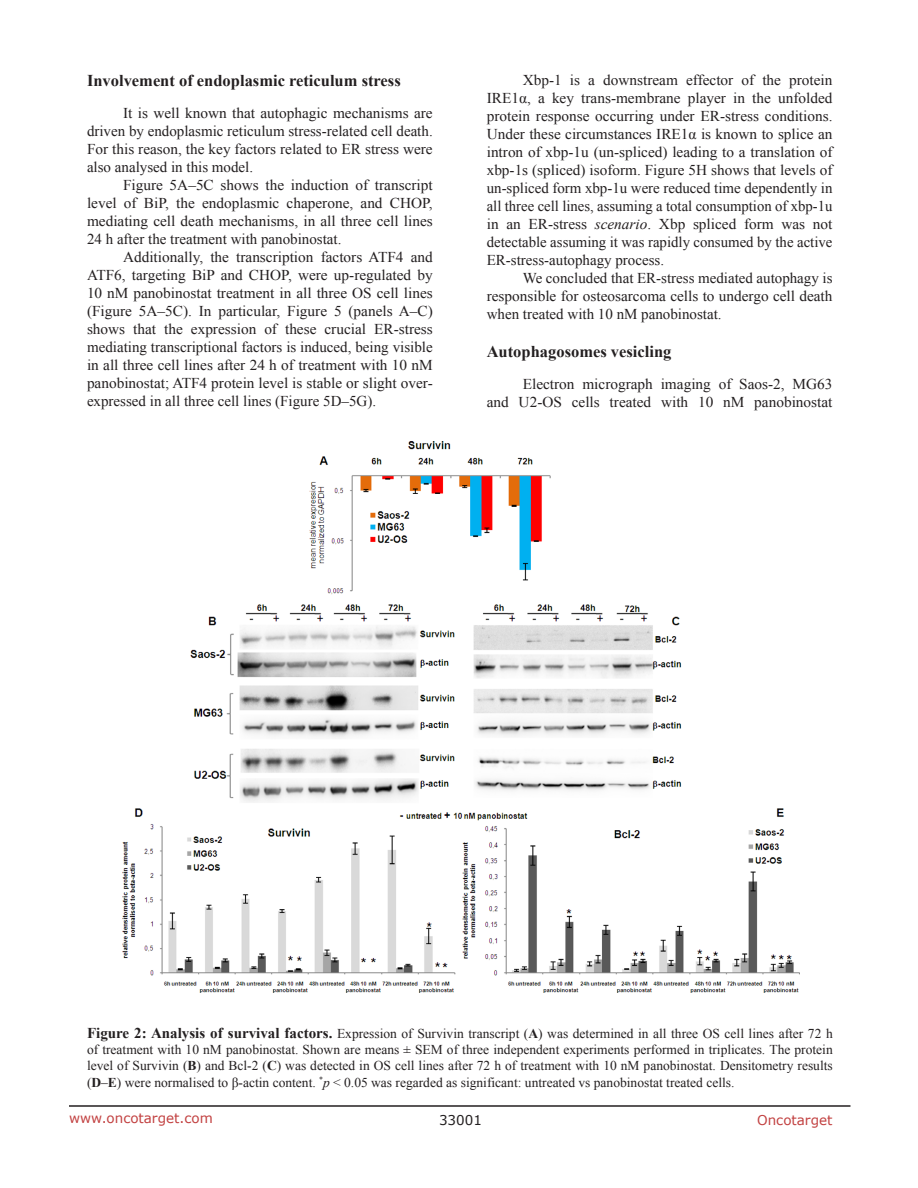
<style>
.page{position:relative;width:918px;height:1188px;background:#fff}
.page>*{position:absolute;margin:0;border:0;box-sizing:border-box;transform-origin:0 0}
.SubHeading{font:700 16.5px "Times New Roman";color:#231f20}
.BodyText{font:15px/18px "Times New Roman";color:#231f20;text-align:justify}
.Figuretrx{font:13.5px/16.2px "Times New Roman";color:#231f20;text-align:justify}
.t1{font:13.5px "Verdana";color:#c24141}
.t2{font:13.5px "Verdana";color:#231f20}
.s1{font-style:italic}
.s2{font-weight:700;font-size:15px}
.s3{font-weight:700}
</style>
<div class="page">
<hr style="left:69px;top:1105px;width:781px;height:2px;background:#231f20">
<img style="left:123px;top:442px;width:677px;height:551px">
<p class="SubHeading" style="left:87px;top:69px;width:315px">Involvement of endoplasmic reticulum stress</p>
<p class="BodyText" style="left:87px;top:103px;width:347px;text-indent:36px">It is well known that autophagic mechanisms are driven by endoplasmic reticulum stress-related cell death.<br>For this reason, the key factors related to ER stress were also analysed in this model.</p>
<p class="BodyText" style="left:87px;top:175px;width:347px;text-indent:36px">Figure 5A–5C shows the induction of transcript level of BiP, the endoplasmic chaperone, and CHOP, mediating cell death mechanisms, in all three cell lines 24 h after the treatment with panobinostat.</p>
<p class="BodyText" style="left:87px;top:247px;width:347px;text-indent:36px">Additionally, the transcription factors ATF4 and ATF6, targeting BiP and CHOP, were up-regulated by 10 nM panobinostat treatment in all three OS cell lines (Figure 5A–5C). In particular, Figure 5 (panels A–C) shows that the expression of these crucial ER-stress mediating transcriptional factors is induced, being visible in all three cell lines after 24 h of treatment with 10 nM panobinostat; ATF4 protein level is stable or slight over&shy;expressed in all three cell lines (Figure 5D–5G).</p>
<p class="BodyText" style="left:487px;top:71px;width:347px;text-indent:36px">Xbp-1 is a downstream effector of the protein IRE1α, a key trans-membrane player in the unfolded protein response occurring under ER-stress conditions.<br>Under these circumstances IRE1α is known to splice an intron of xbp-1u (un-spliced) leading to a translation of xbp-1s (spliced) isoform. Figure 5H shows that levels of un-spliced form xbp-1u were reduced time dependently in all three cell lines, assuming a total consumption of xbp-1u in an ER-stress <span class="s1">scenario</span>. Xbp spliced form was not detectable assuming it was rapidly consumed by the active ER-stress-autophagy process.</p>
<p class="BodyText" style="left:487px;top:269px;width:347px;text-indent:36px">We concluded that ER-stress mediated autophagy is responsible for osteosarcoma cells to undergo cell death when treated with 10 nM panobinostat.</p>
<p class="SubHeading" style="left:487px;top:340px;width:186px">Autophagosomes vesicling</p>
<p class="BodyText" style="left:487px;top:374px;width:347px;text-align:right">Electron micrograph imaging of Saos-2, MG63<br>and U2-OS cells treated with 10 nM panobinostat</p>
<p class="Figuretrx" style="left:87px;top:1025px;width:747px"><span class="s2">Figure 2: Analysis of survival factors.</span> Expression of Survivin transcript (<span class="s3">A</span>) was determined in all three OS cell lines after 72 h of treatment with 10 nM panobinostat. Shown are means ± SEM of three independent experiments performed in triplicates. The protein level of Survivin (<span class="s3">B</span>) and Bcl-2 (<span class="s3">C</span>) was detected in OS cell lines after 72 h of treatment with 10 nM panobinostat. Densitometry results (<span class="s3">D</span>–<span class="s3">E</span>) were normalised to β-actin content. <sup>*</sup><span class="s1">p</span> &lt; 0.05 was regarded as significant: untreated vs panobinostat treated cells.</p>
<p class="t1" style="left:69px;top:1109px;width:145px">www.oncotarget.com</p>
<p class="t2" style="left:439px;top:1111px;width:44px">33001</p>
<p class="t1" style="left:757px;top:1111px;width:77px">Oncotarget</p>
</div>
